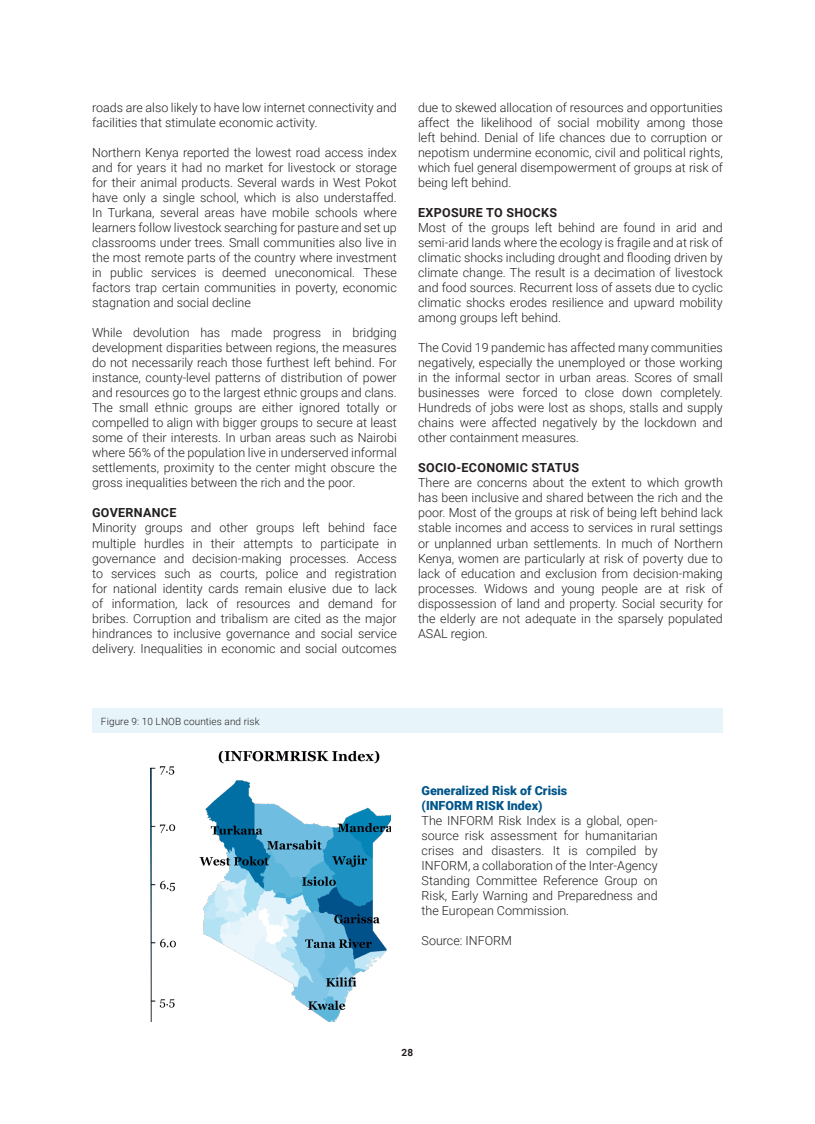
<style>
.page{position:relative;width:815px;height:1124px;background:#fff}
.page>*{position:absolute;margin:0;border:0;box-sizing:border-box;transform-origin:0 0}
.t1{font:300 12.5px/15px "Roboto";color:#231f20;text-align:justify}
.t2{font:700 12.5px "Roboto";letter-spacing:.025em;color:#231f20}
.t3{font:900 12.5px/15px "Roboto";color:#01558a}
.t4{font:300 10px "Roboto";letter-spacing:.01em;color:#231f20}
.t5{font:700 10px "Roboto";color:#231f20}
</style>
<div class="page">
<div style="left:92px;top:708px;width:631px;height:25px;background:#e7f4fa"></div>
<img style="left:150px;top:751px;width:240px;height:269px">
<p class="t1" style="left:92px;top:100px;width:306px">roads are also likely to have low internet connectivity and facilities that stimulate economic activity.</p>
<p class="t1" style="left:92px;top:145px;width:306px">Northern Kenya reported the lowest road access index and for years it had no market for livestock or storage for their animal products. Several wards in West Pokot have only a single school, which is also understaffed.<br>In Turkana, several areas have mobile schools where learners follow livestock searching for pasture and set up classrooms under trees. Small communities also live in the most remote parts of the country where investment in public services is deemed uneconomical. These factors trap certain communities in poverty, economic stagnation and social decline</p>
<p class="t1" style="left:92px;top:325px;width:306px">While devolution has made progress in bridging development disparities between regions, the measures do not necessarily reach those furthest left behind. For instance, county-level patterns of distribution of power and resources go to the largest ethnic groups and clans.<br>The small ethnic groups are either ignored totally or compelled to align with bigger groups to secure at least some of their interests. In urban areas such as Nairobi where 56% of the population live in underserved informal settlements, proximity to the center might obscure the gross inequalities between the rich and the poor.</p>
<p class="t2" style="left:92px;top:504px;width:86px">GOVERNANCE</p>
<p class="t1" style="left:92px;top:520px;width:306px">Minority groups and other groups left behind face multiple hurdles in their attempts to participate in governance and decision-making processes. Access to services such as courts, police and registration for national identity cards remain elusive due to lack of information, lack of resources and demand for bribes. Corruption and tribalism are cited as the major hindrances to inclusive governance and social service delivery. Inequalities in economic and social outcomes</p>
<p class="t1" style="left:418px;top:100px;width:306px">due to skewed allocation of resources and opportunities affect the likelihood of social mobility among those left behind. Denial of life chances due to corruption or nepotism undermine economic, civil and political rights, which fuel general disempowerment of groups at risk of being left behind.</p>
<p class="t2" style="left:418px;top:204px;width:140px">EXPOSURE TO SHOCKS</p>
<p class="t1" style="left:418px;top:220px;width:306px">Most of the groups left behind are found in arid and semi-arid lands where the ecology is fragile and at risk of climatic shocks including drought and flooding driven by climate change. The result is a decimation of livestock and food sources. Recurrent loss of assets due to cyclic climatic shocks erodes resilience and upward mobility among groups left behind.</p>
<p class="t1" style="left:418px;top:340px;width:306px">The Covid 19 pandemic has affected many communities negatively, especially the unemployed or those working in the informal sector in urban areas. Scores of small businesses were forced to close down completely.<br>Hundreds of jobs were lost as shops, stalls and supply chains were affected negatively by the lockdown and other containment measures.</p>
<p class="t2" style="left:418px;top:459px;width:163px">SOCIO-ECONOMIC STATUS</p>
<p class="t1" style="left:418px;top:475px;width:306px">There are concerns about the extent to which growth has been inclusive and shared between the rich and the poor. Most of the groups at risk of being left behind lack stable incomes and access to services in rural settings or unplanned urban settlements. In much of Northern Kenya, women are particularly at risk of poverty due to lack of education and exclusion from decision-making processes. Widows and young people are at risk of dispossession of land and property. Social security for the elderly are not adequate in the sparsely populated ASAL region.</p>
<p class="t4" style="left:101px;top:714px;width:160px">Figure 9: 10 LNOB counties and risk</p>
<p class="t3" style="left:422px;top:782px;width:147px">Generalized Risk of Crisis (INFORM RISK Index)</p>
<p class="t1" style="left:422px;top:812px;width:238px">The INFORM Risk Index is a global, open&shy;source risk assessment for humanitarian crises and disasters. It is compiled by INFORM, a collaboration of the Inter-Agency Standing Committee Reference Group on Risk, Early Warning and Preparedness and the European Commission.</p>
<p class="t1" style="left:422px;top:932px;width:92px">Source: INFORM</p>
<p class="t5" style="left:402px;top:1045px;width:13px">28</p>
</div>
